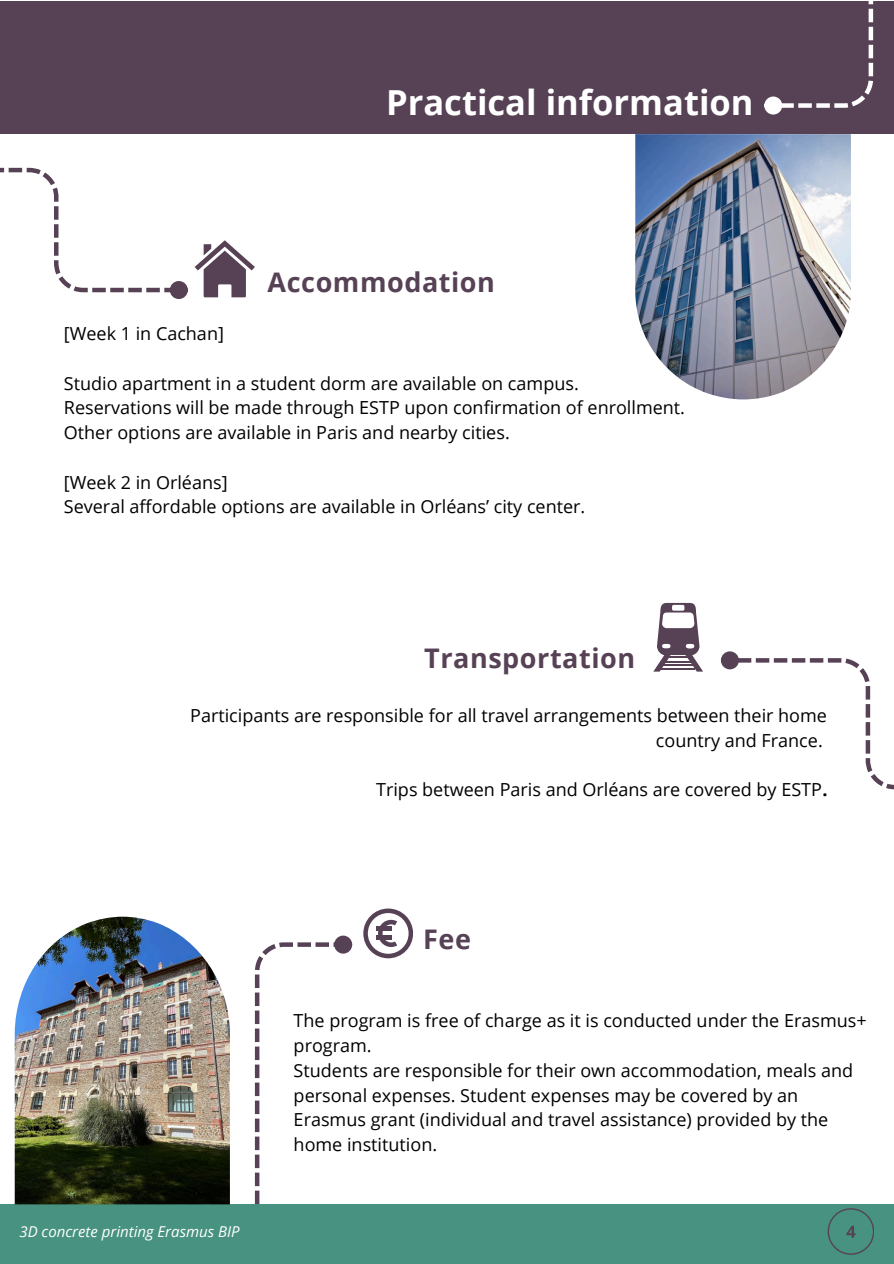
<style>
.page{position:relative;width:894px;height:1264px;background:#fff}
.page>*{position:absolute;margin:0;border:0;box-sizing:border-box;transform-origin:0 0}
.t1{font:700 34.5px "Open Sans";color:#fff}
.t2{font:700 27px "Open Sans";letter-spacing:.02em;color:#574255}
.t3{font:18px/24.8px "Open Sans";color:#000}
.t4{font:italic 15px "Open Sans";color:#fff}
.s1{font-weight:700}
</style>
<div class="page">
<svg style="left:255px;top:942px;width:80px;height:262px"></svg>
<div style="left:336px;top:937px;width:14px;height:14px;background:#574255;border-radius:50%"></div>
<div style="left:334px;top:935px;width:18px;height:18px;border:4px solid #574255;border-radius:50%"></div>
<div style="left:0;top:1204px;width:893px;height:59px;background:#479280"></div>
<svg style="left:737px;top:658px;width:156px;height:131px"></svg>
<div style="left:723px;top:653px;width:13px;height:14px;background:#574255;border-radius:50%"></div>
<div style="left:720px;top:651px;width:18px;height:18px;border:4px solid #574255;border-radius:50%"></div>
<svg style="left:0;top:168px;width:171px;height:124px"></svg>
<div style="left:172px;top:283px;width:13px;height:14px;background:#574255;border-radius:50%"></div>
<div style="left:170px;top:281px;width:18px;height:18px;border:4px solid #574255;border-radius:50%"></div>
<div style="left:0;top:2px;width:893px;height:132px;background:#574255"></div>
<svg style="left:770px;top:1px;width:123px;height:107px"></svg>
<div style="left:766px;top:99px;width:13px;height:13px;background:#fff;border-radius:50%"></div>
<div style="left:764px;top:96px;width:18px;height:18px;border:4px solid #fff;border-radius:50%"></div>
<svg style="left:827px;top:1208px;width:46px;height:46px"></svg>
<img style="left:15px;top:916px;width:215px;height:287px">
<img style="left:635px;top:134px;width:215px;height:265px">
<svg style="left:195px;top:240px;width:60px;height:57px"></svg>
<svg style="left:653px;top:603px;width:49px;height:68px"></svg>
<hr style="left:661px;top:664px;width:33px;height:2px;background:#574255">
<hr style="left:660px;top:668px;width:35px;height:1px;background:#574255">
<hr style="left:664px;top:656px;width:28px;height:2px;background:#574255">
<svg style="left:363px;top:908px;width:50px;height:50px"></svg>
<div style="left:375px;top:935px;width:16px;height:5px;background:#574255"></div>
<div style="left:375px;top:926px;width:16px;height:5px;background:#574255"></div>
<h2 class="t1" style="left:386px;top:78px;width:369px">Practical information</h2>
<p class="t2" style="left:267px;top:263px;width:229px">Accommodation</p>
<p class="t3" style="left:64px;top:321px;width:161px">[Week 1 in Cachan]</p>
<p class="t3" style="left:64px;top:370px;width:622px">Studio apartment in a student dorm are available on campus.<br>Reservations will be made through ESTP upon confirmation of enrollment.<br>Other options are available in Paris and nearby cities.</p>
<h2 class="t3" style="left:64px;top:469px;width:523px">[Week 2 in Orléans]<br>Several affordable options are available in Orléans’ city center.</h2>
<p class="t2" style="left:424px;top:639px;width:212px">Transportation</p>
<h2 class="t3" style="left:190px;top:702px;width:638px;text-align:right">Participants are responsible for all travel arrangements between their home country and France.</h2>
<h1 class="t3" style="left:376px;top:777px;width:453px">Trips between Paris and Orléans are covered by ESTP<span class="s1">.</span></h1>
<h3 class="t2" style="left:423px;top:920px;width:49px">Fee</h3>
<h3 class="t4" style="left:19px;top:1221px;width:222px">3D concrete printing Erasmus BIP</h3>
<h3 class="t3" style="left:293px;top:1007px;width:574px">The program is free of charge as it is conducted under the Erasmus+ program.<br>Students are responsible for their own accommodation, meals and personal expenses. Student expenses may be covered by an Erasmus grant (individual and travel assistance) provided by the home institution.</h3>
</div>
